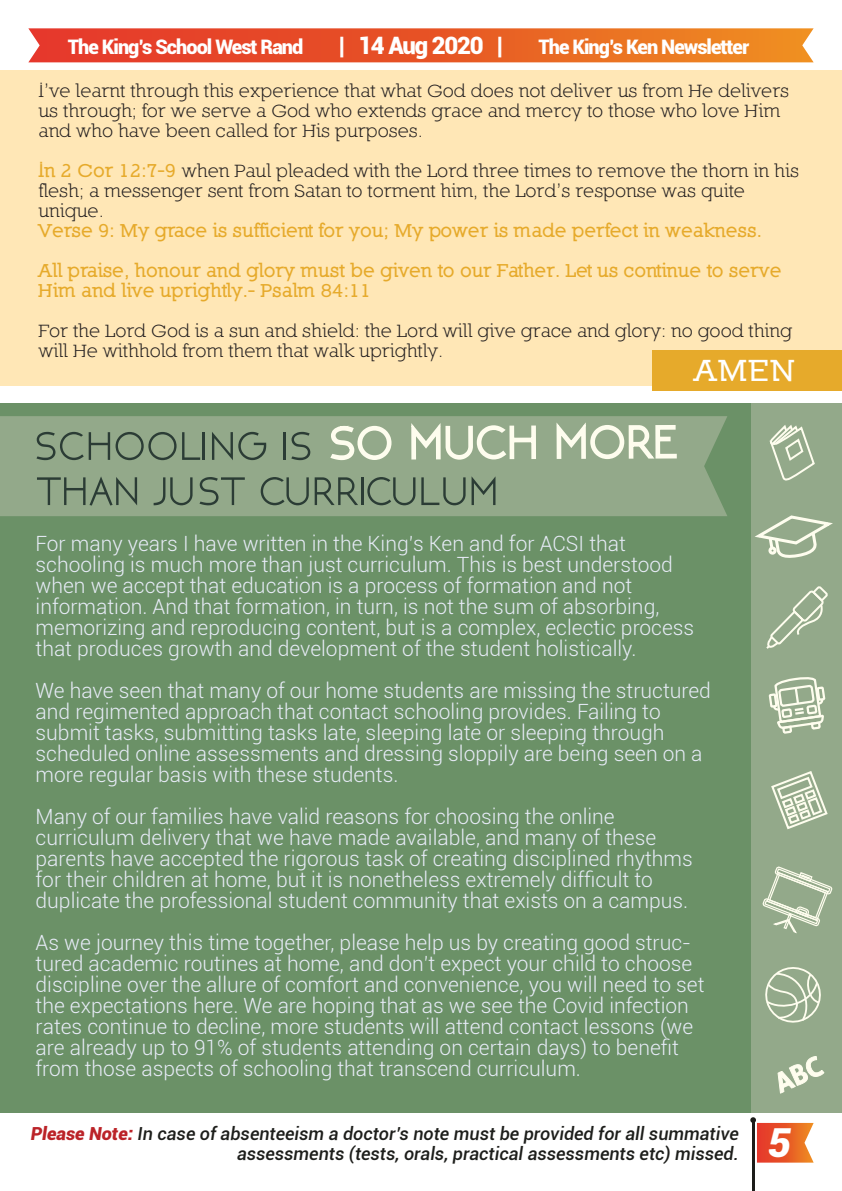
<style>
.page{position:relative;width:842px;height:1191px;background:#fff}
.page>*{position:absolute;margin:0;border:0;box-sizing:border-box;transform-origin:0 0}
.t1{font:italic 900 40px "Roboto";color:#fff}
.t2{font:32.8px "Nilland Small Caps Bold";color:#fff}
.t3{font:900 24px "Roboto";letter-spacing:-.05em;color:#fff}
.t4{font:300 21px/21px "Roboto";color:#e7ebf7}
.t5{font:20px/20px "Nilland Small Caps";color:#231f20}
.t6{font:20px/40px "Nilland Small Caps Bold";color:#e6aa2b}
.t7{font:900 20px "Roboto";letter-spacing:-.05em;color:#fff}
.t8{font:italic 500 18px/19.6px "Roboto";color:#1d1e1b;text-align:right}
.s1{font-family:"Nilland Small Caps Bold";color:#e6aa2b}
.s2{font-weight:900;color:#bb2328}
</style>
<div class="page">
<div style="left:0;top:403px;width:842px;height:709px;background:#93a98a"></div>
<hr style="left:752px;top:1120px;width:2px;height:71px;background:#1d1c1a">
<svg style="left:750px;top:1117px;width:64px;height:45px"></svg>
<svg style="left:28px;top:28px;width:786px;height:34px;background:#e95f2b"></svg>
<div style="left:0;top:403px;width:750px;height:709px;background:#6b9167"></div>
<div style="left:0;top:416px;width:727px;height:100px;background:#93a98a"></div>
<svg style="left:36px;top:432px;width:74px;height:28px;background:#7b9076"></svg>
<svg style="left:116px;top:432px;width:84px;height:28px;background:#7d9278"></svg>
<hr style="left:203px;top:432px;width:2px;height:28px;background:#2b3c35">
<svg style="left:212px;top:432px;width:54px;height:28px;background:#788d74"></svg>
<hr style="left:284px;top:432px;width:2px;height:28px;background:#2b3c35">
<svg style="left:291px;top:432px;width:19px;height:28px"></svg>
<svg style="left:329px;top:425px;width:64px;height:36px;background:#b7c5ac"></svg>
<svg style="left:410px;top:420px;width:127px;height:41px;background:#b2c1a7"></svg>
<svg style="left:555px;top:420px;width:123px;height:40px;background:#b6c5ab"></svg>
<svg style="left:37px;top:476px;width:100px;height:29px;background:#7c9177"></svg>
<svg style="left:154px;top:477px;width:39px;height:28px"></svg>
<svg style="left:199px;top:477px;width:46px;height:28px"></svg>
<svg style="left:261px;top:477px;width:48px;height:28px"></svg>
<svg style="left:315px;top:477px;width:43px;height:28px"></svg>
<hr style="left:361px;top:477px;width:3px;height:28px;background:#2b3c35">
<svg style="left:367px;top:477px;width:48px;height:28px"></svg>
<svg style="left:421px;top:476px;width:74px;height:29px;background:#7d9278"></svg>
<svg style="left:766px;top:586px;width:62px;height:63px"></svg>
<svg style="left:769px;top:425px;width:46px;height:56px"></svg>
<svg style="left:750px;top:513px;width:83px;height:45px"></svg>
<svg style="left:768px;top:677px;width:58px;height:57px"></svg>
<svg style="left:771px;top:771px;width:57px;height:59px"></svg>
<svg style="left:762px;top:866px;width:71px;height:68px"></svg>
<div style="left:0;top:71px;width:841px;height:315px;background:#ffe7b6"></div>
<div style="left:653px;top:350px;width:189px;height:41px;background:#e6aa2b"></div>
<svg style="left:765px;top:967px;width:56px;height:56px"></svg>
<svg style="left:777px;top:1056px;width:48px;height:38px"></svg>
<p class="t7" style="left:68px;top:32px;width:237px">The King’s School West Rand</p>
<p class="t3" style="left:339px;top:28px;width:165px">| 14 Aug 2020 |</p>
<p class="t7" style="left:538px;top:32px;width:212px">The King’s Ken Newsletter</p>
<p class="t5" style="left:38px;top:80px;width:752px">I’ve learnt through this experience that what God does not deliver us from He delivers us through; for we serve a God who extends grace and mercy to those who love Him and who have been called for His purposes.</p>
<p class="t5" style="left:38px;top:160px;width:762px"><span class="s1">In 2 Cor 12:7-9</span> when Paul pleaded with the Lord three times to remove the thorn in his flesh; a messenger sent from Satan to torment him, the Lord’s response was quite unique.</p>
<p class="t6" style="left:38px;top:210px;width:745px">Verse 9: My grace is sufficient for you; My power is made perfect in weakness.<br>All praise, honour and glory must be given to our Father. Let us continue to serve</p>
<p class="t6" style="left:38px;top:270px;width:335px">Him and live uprightly.- Psalm 84:11</p>
<p class="t5" style="left:38px;top:320px;width:755px">For the Lord God is a sun and shield: the Lord will give grace and glory: no good thing will He withhold from them that walk uprightly.</p>
<h2 class="t2" style="left:694px;top:349px;width:102px">AMEN</h2>
<p class="t4" style="left:36px;top:532px;width:660px">For many years I have written in the King’s Ken and for ACSI that schooling is much more than just curriculum. This is best understood when we accept that education is a process of formation and not information. And that formation, in turn, is not the sum of absorbing, memorizing and reproducing content, but is a complex, eclectic process that produces growth and development of the student holistically.</p>
<p class="t4" style="left:36px;top:679px;width:677px">We have seen that many of our home students are missing the structured and regimented approach that contact schooling provides. Failing to submit tasks, submitting tasks late, sleeping late or sleeping through scheduled online assessments and dressing sloppily are being seen on a more regular basis with these students.</p>
<p class="t4" style="left:36px;top:805px;width:659px">Many of our families have valid reasons for choosing the online curriculum delivery that we have made available, and many of these parents have accepted the rigorous task of creating disciplined rhythms for their children at home, but it is nonetheless extremely difficult to duplicate the professional student community that exists on a campus.</p>
<p class="t4" style="left:36px;top:931px;width:670px">As we journey this time together, please help us by creating good struc&shy;tured academic routines at home, and don’t expect your child to choose discipline over the allure of comfort and convenience, you will need to set the expectations here. We are hoping that as we see the Covid infection rates continue to decline, more students will attend contact lessons (we are already up to 91% of students attending on certain days) to benefit from those aspects of schooling that transcend curriculum.</p>
<p class="t8" style="left:31px;top:1123px;width:710px"><span class="s2">Please Note:</span> In case of absenteeism a doctor’s note must be provided for all summative assessments (tests, orals, practical assessments etc) missed.</p>
<h1 class="t1" style="left:768px;top:1114px;width:25px">5</h1>
</div>
